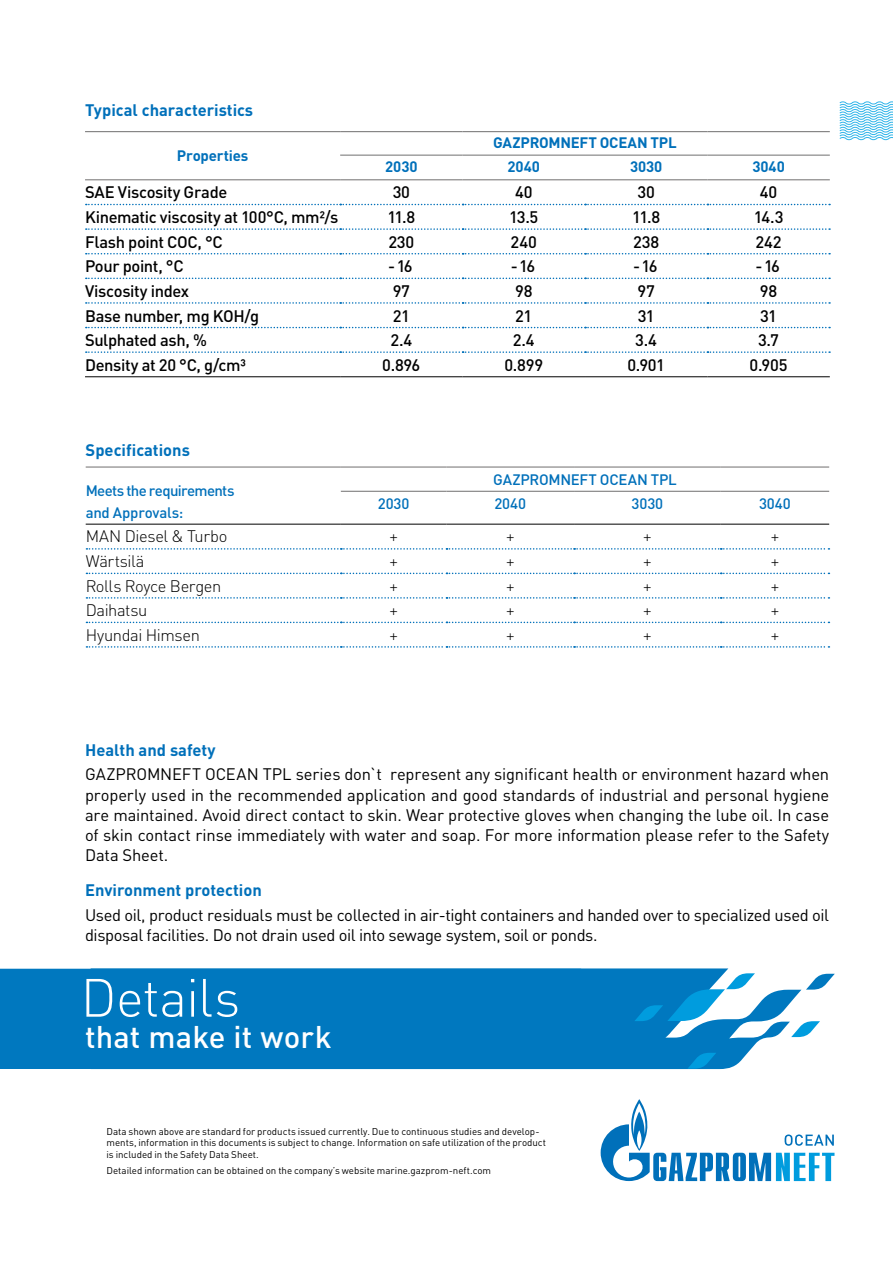
<style>
.page{position:relative;width:893px;height:1263px;background:#fff}
.page>*{position:absolute;margin:0;border:0;box-sizing:border-box;transform-origin:0 0}
.t1{font:300 52.95px "DIN Pro";letter-spacing:-.015em;color:#fff}
.t2{font:500 31.05px "DIN Pro";letter-spacing:.005em;color:#fff}
.t3{font:16.5px/20px "DIN Pro";letter-spacing:-.02em;color:#000;text-align:justify}
.t4{font:500 16.5px "DIN Pro";letter-spacing:-.02em;color:#000}
.t5{font:300 16.5px "DIN Pro";letter-spacing:-.025em;color:#000}
.t6{font:700 16.5px "DIN Pro";color:#0070ba}
.t7{font:700 15px "DIN Pro";letter-spacing:-.01em;color:#0070ba}
.t8{font:500 15px "DIN Pro";letter-spacing:-.015em;color:#0070ba}
.t9{font:500 15px/22.2px "DIN Pro";letter-spacing:-.04em;color:#0070ba}
.t10{font:9.75px/11.7px "DIN Pro";color:#000}
</style>
<div class="page">
<svg style="left:839px;top:101px;width:54px;height:40px"></svg>
<svg style="left:601px;top:1099px;width:233px;height:82px"></svg>
<svg style="left:688px;top:968px;width:147px;height:21px"></svg>
<div style="left:0;top:968px;width:688px;height:101px;background:#0078bf"></div>
<svg style="left:634px;top:973px;width:186px;height:96px"></svg>
<svg style="left:86px;top:204px;width:744px;height:1px"></svg>
<svg style="left:86px;top:228px;width:744px;height:2px"></svg>
<svg style="left:86px;top:253px;width:744px;height:1px"></svg>
<svg style="left:86px;top:278px;width:744px;height:1px"></svg>
<svg style="left:86px;top:302px;width:744px;height:2px"></svg>
<svg style="left:86px;top:327px;width:744px;height:1px"></svg>
<hr style="left:85px;top:131px;width:255px;height:1px;background:#706f6f">
<hr style="left:340px;top:131px;width:123px;height:1px;background:#706f6f">
<hr style="left:463px;top:131px;width:122px;height:1px;background:#706f6f">
<hr style="left:585px;top:131px;width:122px;height:1px;background:#706f6f">
<hr style="left:707px;top:131px;width:123px;height:1px;background:#706f6f">
<hr style="left:85px;top:179px;width:255px;height:1px;background:#706f6f">
<hr style="left:340px;top:155px;width:123px;height:1px;background:#706f6f">
<hr style="left:463px;top:155px;width:122px;height:1px;background:#706f6f">
<hr style="left:585px;top:155px;width:122px;height:1px;background:#706f6f">
<hr style="left:707px;top:155px;width:123px;height:1px;background:#706f6f">
<hr style="left:340px;top:179px;width:123px;height:1px;background:#706f6f">
<hr style="left:463px;top:179px;width:122px;height:1px;background:#706f6f">
<hr style="left:585px;top:179px;width:122px;height:1px;background:#706f6f">
<hr style="left:707px;top:179px;width:123px;height:1px;background:#706f6f">
<svg style="left:86px;top:351px;width:744px;height:2px"></svg>
<hr style="left:85px;top:376px;width:255px;height:1px;background:#000">
<hr style="left:340px;top:376px;width:123px;height:1px;background:#000">
<hr style="left:463px;top:376px;width:122px;height:1px;background:#000">
<hr style="left:585px;top:376px;width:122px;height:1px;background:#000">
<hr style="left:707px;top:376px;width:123px;height:1px;background:#000">
<hr style="left:86px;top:467px;width:255px;height:1px;background:#706f6f">
<hr style="left:341px;top:467px;width:105px;height:1px;background:#706f6f">
<hr style="left:446px;top:467px;width:128px;height:1px;background:#706f6f">
<hr style="left:574px;top:467px;width:147px;height:1px;background:#706f6f">
<hr style="left:721px;top:467px;width:108px;height:1px;background:#706f6f">
<hr style="left:341px;top:491px;width:105px;height:1px;background:#706f6f">
<hr style="left:446px;top:491px;width:128px;height:1px;background:#706f6f">
<hr style="left:574px;top:491px;width:147px;height:1px;background:#706f6f">
<hr style="left:721px;top:491px;width:108px;height:1px;background:#706f6f">
<hr style="left:86px;top:524px;width:255px;height:1px;background:#000">
<hr style="left:341px;top:524px;width:105px;height:1px;background:#000">
<hr style="left:446px;top:524px;width:128px;height:1px;background:#000">
<hr style="left:574px;top:524px;width:147px;height:1px;background:#000">
<hr style="left:721px;top:524px;width:108px;height:1px;background:#000">
<svg style="left:86px;top:548px;width:743px;height:2px"></svg>
<svg style="left:86px;top:573px;width:743px;height:1px"></svg>
<svg style="left:86px;top:597px;width:743px;height:2px"></svg>
<svg style="left:86px;top:622px;width:743px;height:1px"></svg>
<svg style="left:86px;top:646px;width:743px;height:2px"></svg>
<p class="t6" style="left:85px;top:96px;width:170px">Typical characteristics</p>
<p class="t7" style="left:177px;top:143px;width:73px">Properties</p>
<p class="t7" style="left:493px;top:130px;width:185px">GAZPROMNEFT OCEAN TPL</p>
<p class="t7" style="left:385px;top:154px;width:34px">2030</p>
<p class="t7" style="left:508px;top:154px;width:34px">2040</p>
<p class="t7" style="left:630px;top:154px;width:34px">3030</p>
<p class="t7" style="left:752px;top:154px;width:34px">3040</p>
<p class="t4" style="left:85px;top:181px;width:144px">SAE Viscosity Grade</p>
<p class="t4" style="left:393px;top:181px;width:19px">30</p>
<p class="t4" style="left:515px;top:181px;width:19px">40</p>
<p class="t4" style="left:637px;top:181px;width:19px">30</p>
<p class="t4" style="left:760px;top:181px;width:19px">40</p>
<p class="t4" style="left:85px;top:206px;width:255px">Kinematic viscosity at 100°C, mm²/s</p>
<p class="t4" style="left:387px;top:206px;width:30px">11.8</p>
<p class="t4" style="left:509px;top:206px;width:31px">13.5</p>
<p class="t4" style="left:632px;top:206px;width:30px">11.8</p>
<p class="t4" style="left:754px;top:206px;width:31px">14.3</p>
<p class="t4" style="left:85px;top:231px;width:139px">Flash point COC, °С</p>
<p class="t4" style="left:388px;top:231px;width:28px">230</p>
<p class="t4" style="left:511px;top:231px;width:28px">240</p>
<p class="t4" style="left:633px;top:231px;width:28px">238</p>
<p class="t4" style="left:755px;top:231px;width:28px">242</p>
<p class="t4" style="left:85px;top:255px;width:100px">Pour point, °C</p>
<p class="t4" style="left:388px;top:255px;width:26px">-16</p>
<p class="t4" style="left:511px;top:255px;width:26px">-16</p>
<p class="t4" style="left:633px;top:255px;width:26px">-16</p>
<p class="t4" style="left:755px;top:255px;width:26px">-16</p>
<p class="t4" style="left:85px;top:280px;width:106px">Viscosity index</p>
<p class="t4" style="left:393px;top:280px;width:19px">97</p>
<p class="t4" style="left:515px;top:280px;width:19px">98</p>
<p class="t4" style="left:637px;top:280px;width:19px">97</p>
<p class="t4" style="left:760px;top:280px;width:19px">98</p>
<p class="t4" style="left:85px;top:304px;width:176px">Base number, mg KOH/g</p>
<p class="t4" style="left:393px;top:304px;width:18px">21</p>
<p class="t4" style="left:515px;top:304px;width:18px">21</p>
<p class="t4" style="left:638px;top:304px;width:18px">31</p>
<p class="t4" style="left:760px;top:304px;width:18px">31</p>
<p class="t4" style="left:85px;top:329px;width:124px">Sulphated ash, %</p>
<p class="t4" style="left:390px;top:329px;width:23px">2.4</p>
<p class="t4" style="left:513px;top:329px;width:23px">2.4</p>
<p class="t4" style="left:635px;top:329px;width:23px">3.4</p>
<p class="t4" style="left:758px;top:329px;width:22px">3.7</p>
<p class="t4" style="left:85px;top:354px;width:163px">Density at 20 °С, g/cm³</p>
<p class="t4" style="left:382px;top:354px;width:40px">0.896</p>
<p class="t4" style="left:504px;top:354px;width:40px">0.899</p>
<p class="t4" style="left:627px;top:354px;width:39px">0.901</p>
<p class="t4" style="left:750px;top:354px;width:39px">0.905</p>
<p class="t6" style="left:86px;top:436px;width:106px">Specifications</p>
<p class="t9" style="left:86px;top:478px;width:150px">Meets the requirements and Approvals:</p>
<p class="t8" style="left:493px;top:469px;width:185px">GAZPROMNEFT OCEAN TPL</p>
<p class="t8" style="left:378px;top:493px;width:33px">2030</p>
<p class="t8" style="left:494px;top:493px;width:33px">2040</p>
<p class="t8" style="left:631px;top:493px;width:33px">3030</p>
<p class="t8" style="left:759px;top:493px;width:33px">3040</p>
<p class="t5" style="left:86px;top:525px;width:143px">MAN Diesel &amp; Turbo</p>
<p class="t5" style="left:389px;top:525px;width:10px">+</p>
<p class="t5" style="left:506px;top:525px;width:10px">+</p>
<p class="t5" style="left:643px;top:525px;width:10px">+</p>
<p class="t5" style="left:771px;top:525px;width:10px">+</p>
<p class="t5" style="left:86px;top:550px;width:60px">Wärtsilä</p>
<p class="t5" style="left:389px;top:550px;width:10px">+</p>
<p class="t5" style="left:506px;top:550px;width:10px">+</p>
<p class="t5" style="left:643px;top:550px;width:10px">+</p>
<p class="t5" style="left:771px;top:550px;width:10px">+</p>
<p class="t5" style="left:86px;top:574px;width:137px">Rolls Royce Bergen</p>
<p class="t5" style="left:389px;top:574px;width:10px">+</p>
<p class="t5" style="left:506px;top:574px;width:10px">+</p>
<p class="t5" style="left:643px;top:574px;width:10px">+</p>
<p class="t5" style="left:771px;top:574px;width:10px">+</p>
<p class="t5" style="left:86px;top:599px;width:63px">Daihatsu</p>
<p class="t5" style="left:389px;top:599px;width:10px">+</p>
<p class="t5" style="left:506px;top:599px;width:10px">+</p>
<p class="t5" style="left:643px;top:599px;width:10px">+</p>
<p class="t5" style="left:771px;top:599px;width:10px">+</p>
<p class="t5" style="left:86px;top:623px;width:116px">Hyundai Himsen</p>
<p class="t5" style="left:389px;top:623px;width:10px">+</p>
<p class="t5" style="left:506px;top:623px;width:10px">+</p>
<p class="t5" style="left:643px;top:623px;width:10px">+</p>
<p class="t5" style="left:771px;top:623px;width:10px">+</p>
<p class="t6" style="left:85px;top:736px;width:132px">Health and safety</p>
<p class="t3" style="left:85px;top:764px;width:746px">GAZPROMNEFT OCEAN TPL series don`t represent any significant health or environment hazard when properly used in the recommended application and good standards of industrial and personal hygiene are maintained. Avoid direct contact to skin. Wear protective gloves when changing the lube oil. In case of skin contact rinse immediately with water and soap. For more information please refer to the Safety Data Sheet.</p>
<p class="t6" style="left:85px;top:876px;width:178px">Environment protection</p>
<p class="t3" style="left:85px;top:904px;width:746px">Used oil, product residuals must be collected in air-tight containers and handed over to specialized used oil disposal facilities. Do not drain used oil into sewage system, soil or ponds.</p>
<h1 class="t1" style="left:81px;top:961px;width:161px">Details</h1>
<h2 class="t2" style="left:85px;top:1015px;width:248px">that make it work</h2>
<p class="t10" style="left:107px;top:1125px;width:441px">Data shown above are standard for products issued currently. Due to continuous studies and develop&shy;ments, information in this documents is subject to change. Information on safe utilization of the product is included in the Safety Data Sheet.</p>
<p class="t10" style="left:107px;top:1164px;width:386px">Detailed information can be obtained on the company’s website marine.gazprom-neft.com</p>
</div>
